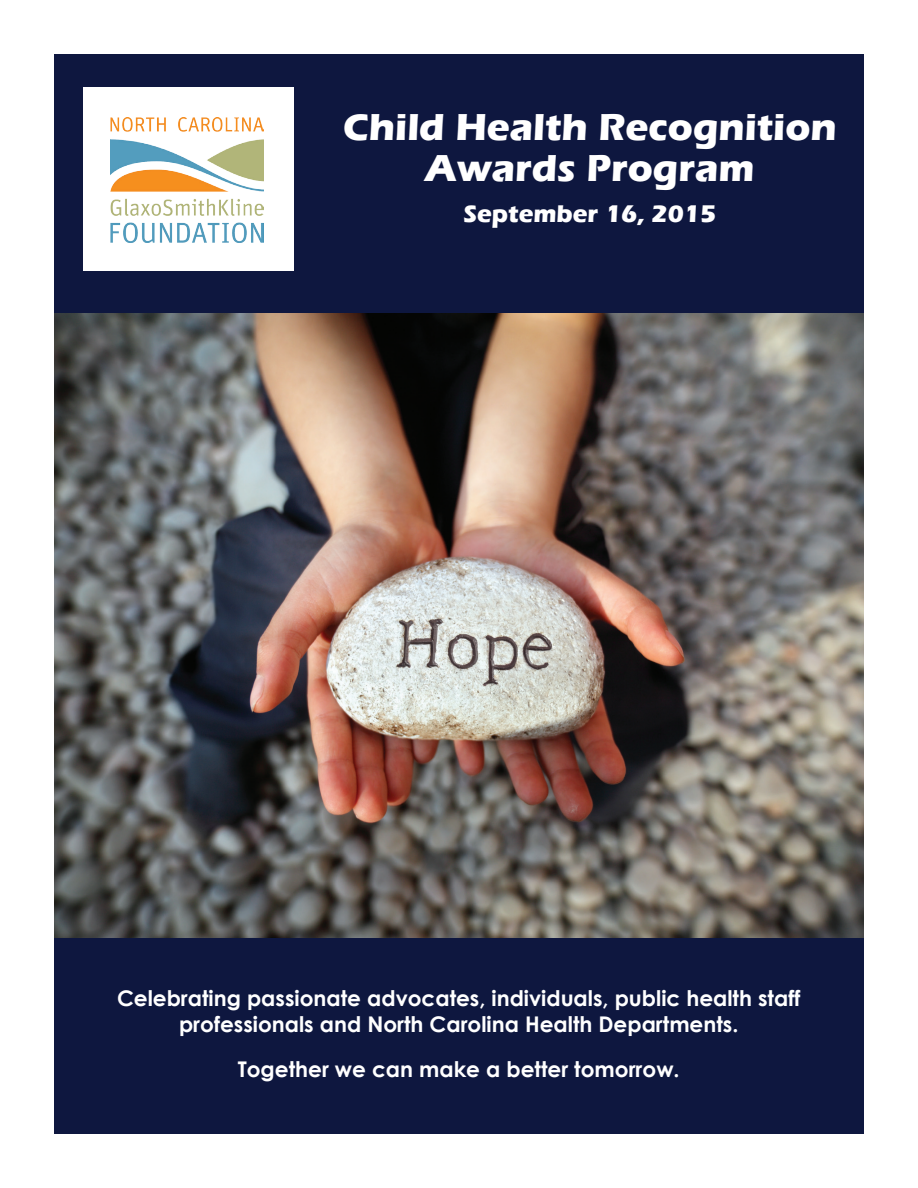
<style>
.page{position:relative;width:918px;height:1188px;background:#fff}
.page>*{position:absolute;margin:0;border:0;box-sizing:border-box;transform-origin:0 0}
.t1{font:700 38.7px "Eras ITC";color:#fff}
.t2{font:700 24.9px "Eras ITC";color:#fff}
.t3{font:700 21.6px/26px "Century Gothic";color:#fff;text-align:center}
</style>
<div class="page">
<div style="left:55px;top:54px;width:809px;height:1080px;background:#0e173f"></div>
<div style="left:83px;top:87px;width:211px;height:183px;background:#fff"></div>
<img style="left:111px;top:117px;width:153px;height:126px">
<img style="left:55px;top:313px;width:809px;height:624px">
<p class="t1" style="left:343px;top:105px;width:495px">Child Health Recognition</p>
<p class="t1" style="left:425px;top:146px;width:331px">Awards Program</p>
<p class="t2" style="left:463px;top:200px;width:254px">September 16, 2015</p>
<p class="t3" style="left:117px;top:984px;width:685px">Celebrating passionate advocates, individuals, public health staff professionals and North Carolina Health Departments.</p>
<p class="t3" style="left:238px;top:1055px;width:443px">Together we can make a better tomorrow.</p>
</div>
